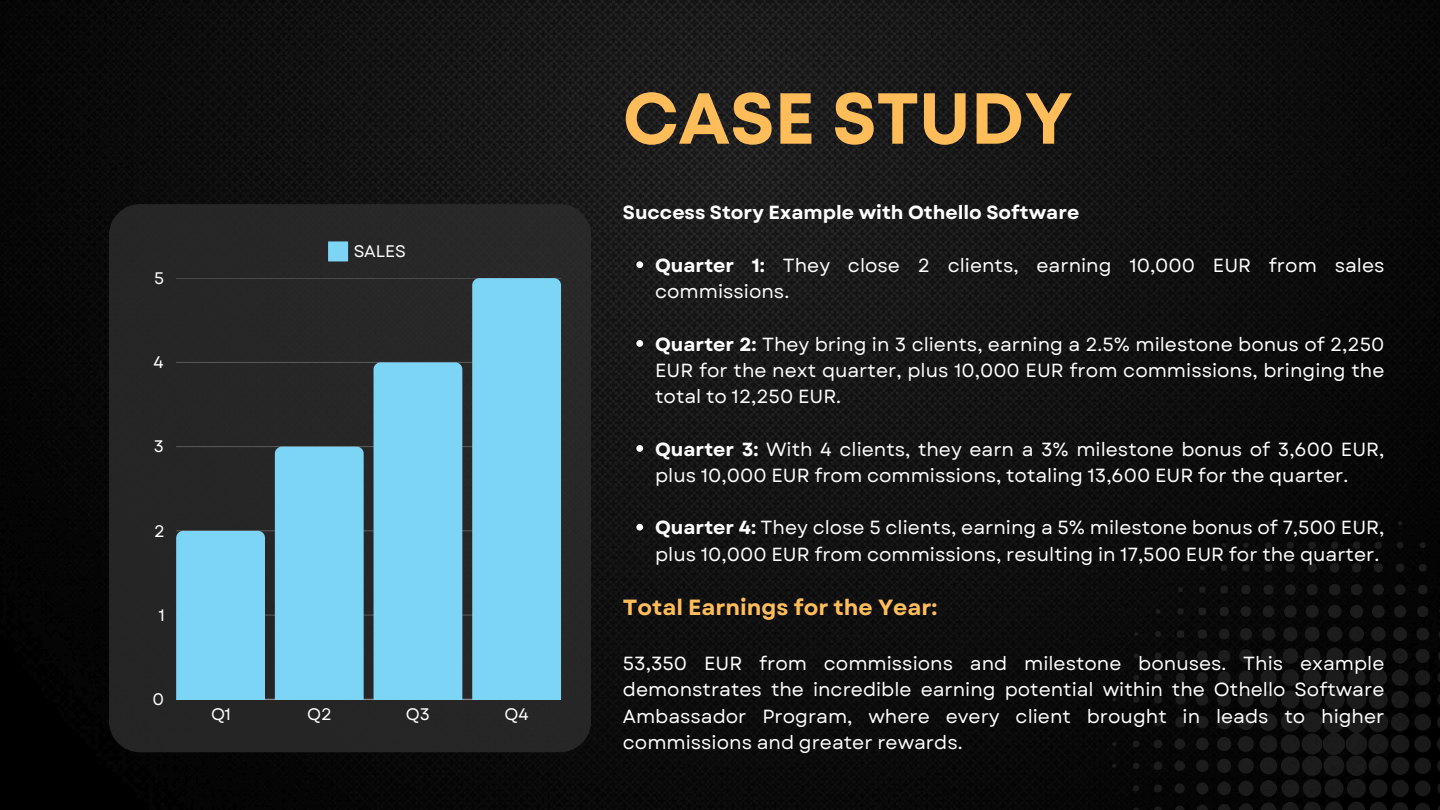
<style>
.page{position:relative;width:1440px;height:810px;background:#fff}
.page>*{position:absolute;margin:0;border:0;box-sizing:border-box;transform-origin:0 0}
.t1{font:700 72px "Mont";color:#ffbd59}
.t2{font:700 22px "Garet";color:#ffbd59}
.t3{font:19px/26.2px "Garet";color:#fff}
.t4{font:700 19px "Garet";color:#fff}
.t5{font:16.7px "Garet";letter-spacing:-.01em;color:#fff}
.s1{font-weight:700}
</style>
<div class="page">
<img style="left:0;top:0;width:1440px;height:810px">
<div style="left:109px;top:204px;width:482px;height:548px;background:#272626;border-radius:31px"></div>
<svg style="left:1112px;top:521px;width:328px;height:289px;background:#0c0c0c"></svg>
<svg style="left:636px;top:261px;width:7px;height:7px"></svg>
<svg style="left:636px;top:340px;width:7px;height:7px"></svg>
<svg style="left:636px;top:445px;width:7px;height:7px"></svg>
<svg style="left:636px;top:524px;width:7px;height:7px"></svg>
<svg style="left:328px;top:241px;width:20px;height:20px"></svg>
<hr style="left:176px;top:699px;width:385px;height:1px;background:#fff;opacity:.6">
<hr style="left:176px;top:615px;width:385px;height:1px;background:#fff;opacity:.25">
<hr style="left:176px;top:531px;width:385px;height:1px;background:#fff;opacity:.25">
<hr style="left:176px;top:446px;width:385px;height:1px;background:#fff;opacity:.25">
<hr style="left:176px;top:362px;width:385px;height:1px;background:#565555">
<hr style="left:176px;top:278px;width:385px;height:1px;background:#4a4949">
<div style="left:176px;top:531px;width:89px;height:168px;background:#7dd5f6"></div>
<div style="left:275px;top:447px;width:89px;height:252px;background:#7dd5f6"></div>
<div style="left:374px;top:362px;width:88px;height:337px;background:#7dd5f6"></div>
<div style="left:472px;top:278px;width:89px;height:421px;background:#7dd5f6"></div>
<p class="t5" style="left:154px;top:266px;width:12px">5</p>
<p class="t5" style="left:153px;top:350px;width:12px">4</p>
<p class="t5" style="left:154px;top:434px;width:12px">3</p>
<p class="t5" style="left:154px;top:519px;width:12px">2</p>
<p class="t5" style="left:158px;top:603px;width:8px">1</p>
<p class="t5" style="left:153px;top:687px;width:13px">0</p>
<p class="t5" style="left:354px;top:239px;width:53px">SALES</p>
<p class="t5" style="left:211px;top:702px;width:21px">Q1</p>
<p class="t5" style="left:307px;top:702px;width:26px">Q2</p>
<p class="t5" style="left:406px;top:702px;width:25px">Q3</p>
<p class="t5" style="left:505px;top:702px;width:26px">Q4</p>
<h1 class="t1" style="left:623px;top:92px;width:452px">CASE STUDY</h1>
<p class="t4" style="left:623px;top:199px;width:458px">Success Story Example with Othello Software</p>
<p class="t3" style="left:655px;top:252px;width:731px"><span class="s1">Quarter 1:</span> They close 2 clients, earning 10,000 EUR from sales commissions.</p>
<p class="t3" style="left:655px;top:331px;width:731px;text-align:justify"><span class="s1">Quarter 2:</span> They bring in 3 clients, earning a 2.5% milestone bonus of 2,250<br>EUR for the next quarter, plus 10,000 EUR from commissions, bringing the total to 12,250 EUR.</p>
<p class="t3" style="left:655px;top:436px;width:731px"><span class="s1">Quarter 3:</span> With 4 clients, they earn a 3% milestone bonus of 3,600 EUR, plus 10,000 EUR from commissions, totaling 13,600 EUR for the quarter.</p>
<p class="t3" style="left:655px;top:515px;width:731px"><span class="s1">Quarter 4:</span> They close 5 clients, earning a 5% milestone bonus of 7,500 EUR, plus 10,000 EUR from commissions, resulting in 17,500 EUR for the quarter.</p>
<p class="t2" style="left:623px;top:592px;width:316px">Total Earnings for the Year:</p>
<p class="t3" style="left:623px;top:650px;width:763px;text-align:justify">53,350 EUR from commissions and milestone bonuses. This example demonstrates the incredible earning potential within the Othello Software Ambassador Program, where every client brought in leads to higher commissions and greater rewards.</p>
</div>
